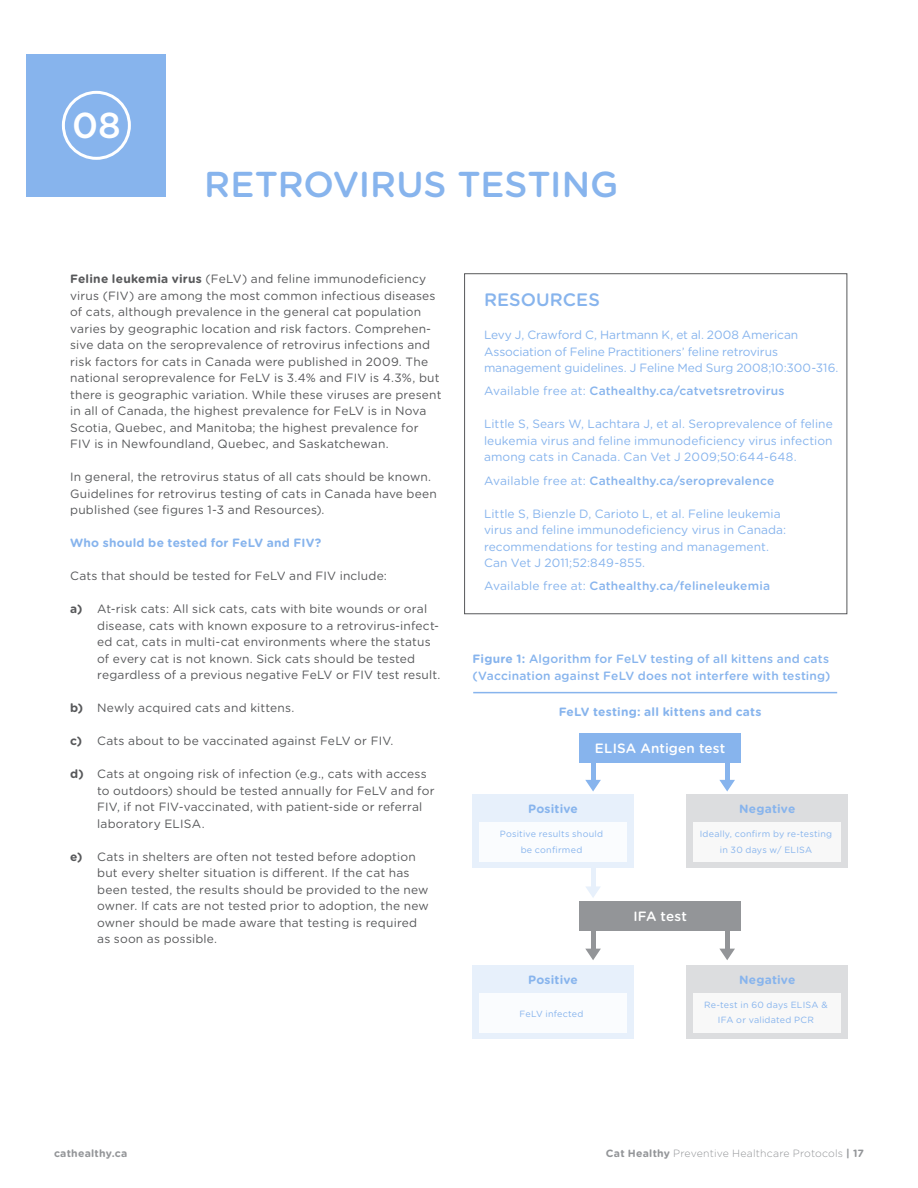
<style>
.page{position:relative;width:918px;height:1188px;background:#fff}
.page>*{position:absolute;margin:0;border:0;box-sizing:border-box;transform-origin:0 0}
.t1{font:500 36px "Gotham Rounded";color:#87b4ed}
.t2{font:500 36px "Gotham Rounded";color:#fff}
.t3{font:500 18px "Gotham Rounded";letter-spacing:.005em;color:#87b4ed}
.t4{font:500 13.5px "Gotham Rounded";letter-spacing:.01em;color:#fff}
.t5{font:12px/16.5px "Gotham Rounded";letter-spacing:.015em;color:#57585a}
.t6{font:12px/16.5px "Gotham Rounded";color:#87b4ed}
.t7{font:500 12px/16.5px "Gotham Rounded";letter-spacing:.015em;color:#87b4ed}
.t8{font:700 12px "Gotham Rounded";letter-spacing:.015em;color:#87b4ed}
.t9{font:300 10.5px "Gotham Rounded";letter-spacing:.01em;color:#939598}
.t10{font:700 10.5px "Gotham Rounded";letter-spacing:.025em;color:#939598}
.t11{font:9px/16.5px "Gotham Rounded";letter-spacing:.025em;color:#87b4ed;text-align:center}
.s1{font-weight:700}
.s2{font-weight:400}
</style>
<div class="page">
<div style="left:464px;top:273px;width:383px;height:341px;border:1px solid #57585a"></div>
<svg style="left:586px;top:886px;width:14px;height:12px"></svg>
<hr style="left:591px;top:836px;width:4px;height:53px;background:#e7f0fb">
<div style="left:580px;top:901px;width:161px;height:29px;background:#939598"></div>
<div style="left:472px;top:795px;width:162px;height:73px;background:#e7f0fb"></div>
<div style="left:472px;top:965px;width:162px;height:74px;background:#e7f0fb"></div>
<div style="left:687px;top:795px;width:161px;height:73px;background:#dcdddf"></div>
<div style="left:687px;top:965px;width:161px;height:74px;background:#dcdddf"></div>
<div style="left:479px;top:822px;width:147px;height:40px;background:#fff"></div>
<div style="left:479px;top:993px;width:147px;height:39px;background:#fff"></div>
<div style="left:694px;top:822px;width:147px;height:40px;background:#f8f8f8"></div>
<div style="left:694px;top:993px;width:147px;height:39px;background:#f8f8f8"></div>
<svg style="left:585px;top:780px;width:16px;height:12px"></svg>
<hr style="left:591px;top:737px;width:4px;height:45px;background:#87b4ed">
<svg style="left:585px;top:949px;width:16px;height:11px"></svg>
<hr style="left:591px;top:906px;width:4px;height:45px;background:#939598">
<svg style="left:719px;top:780px;width:16px;height:12px"></svg>
<hr style="left:725px;top:737px;width:4px;height:45px;background:#87b4ed">
<svg style="left:719px;top:949px;width:16px;height:11px"></svg>
<hr style="left:725px;top:906px;width:4px;height:45px;background:#939598">
<hr style="left:473px;top:692px;width:364px;height:1px;background:#87b4ed">
<div style="left:26px;top:54px;width:140px;height:143px;background:#87b4ed"></div>
<div style="left:62px;top:91px;width:69px;height:69px;border:3px solid #fff;border-radius:50%"></div>
<div style="left:580px;top:733px;width:161px;height:29px;background:#87b4ed"></div>
<p class="t2" style="left:72px;top:100px;width:50px">08</p>
<p class="t1" style="left:204px;top:158px;width:416px">RETROVIRUS TESTING</p>
<p class="t5" style="left:70px;top:270px;width:373px"><span class="s1">Feline leukemia virus</span> (FeLV) and feline immunodeficiency virus (FIV) are among the most common infectious diseases of cats, although prevalence in the general cat population varies by geographic location and risk factors. Comprehen&shy;sive data on the seroprevalence of retrovirus infections and risk factors for cats in Canada were published in 2009. The national seroprevalence for FeLV is 3.4% and FIV is 4.3%, but there is geographic variation. While these viruses are present in all of Canada, the highest prevalence for FeLV is in Nova Scotia, Quebec, and Manitoba; the highest prevalence for FIV is in Newfoundland, Quebec, and Saskatchewan.</p>
<p class="t5" style="left:70px;top:468px;width:368px">In general, the retrovirus status of all cats should be known.<br>Guidelines for retrovirus testing of cats in Canada have been published (see figures 1-3 and Resources).</p>
<p class="t8" style="left:70px;top:534px;width:253px">Who should be tested for FeLV and FIV?</p>
<p class="t5" style="left:70px;top:567px;width:318px">Cats that should be tested for FeLV and FIV include:</p>
<p class="t5" style="left:97px;top:600px;width:345px;text-indent:-27px"><span class="s1">a)</span> At-risk cats: All sick cats, cats with bite wounds or oral disease, cats with known exposure to a retrovirus-infect&shy;ed cat, cats in multi-cat environments where the status of every cat is not known. Sick cats should be tested regardless of a previous negative FeLV or FIV test result.</p>
<p class="t5" style="left:70px;top:699px;width:226px"><span class="s1">b)</span> Newly acquired cats and kittens.</p>
<p class="t5" style="left:70px;top:732px;width:325px"><span class="s1">c)</span> Cats about to be vaccinated against FeLV or FIV.</p>
<p class="t5" style="left:97px;top:765px;width:339px;text-indent:-27px"><span class="s1">d)</span> Cats at ongoing risk of infection (e.g., cats with access to outdoors) should be tested annually for FeLV and for FIV, if not FIV-vaccinated, with patient-side or referral laboratory ELISA.</p>
<p class="t5" style="left:97px;top:848px;width:333px;text-indent:-27px"><span class="s1">e)</span> Cats in shelters are often not tested before adoption but every shelter situation is different. If the cat has been tested, the results should be provided to the new owner. If cats are not tested prior to adoption, the new owner should be made aware that testing is required as soon as possible.</p>
<p class="t3" style="left:484px;top:287px;width:117px">RESOURCES</p>
<p class="t6" style="left:484px;top:326px;width:356px">Levy J, Crawford C, Hartmann K, et al. 2008 American<br>Association of Feline Practitioners’ feline retrovirus management guidelines. J Feline Med Surg 2008;10:300-316.</p>
<p class="t7" style="left:484px;top:382px;width:302px"><span class="s2">Available free at:</span> Cathealthy.ca/catvetsretrovirus</p>
<p class="t6" style="left:484px;top:415px;width:350px;text-align:justify">Little S, Sears W, Lachtara J, et al. Seroprevalence of feline leukemia virus and feline immunodeficiency virus infection among cats in Canada. Can Vet J 2009;50:644-648.</p>
<p class="t7" style="left:484px;top:472px;width:292px"><span class="s2">Available free at:</span> Cathealthy.ca/seroprevalence</p>
<p class="t6" style="left:484px;top:505px;width:304px">Little S, Bienzle D, Carioto L, et al. Feline leukemia virus and feline immunodeficiency virus in Canada: recommendations for testing and management.<br>Can Vet J 2011;52:849-855.</p>
<p class="t7" style="left:484px;top:577px;width:288px"><span class="s2">Available free at:</span> Cathealthy.ca/felineleukemia</p>
<p class="t7" style="left:472px;top:650px;width:360px"><span class="s1">Figure 1:</span> Algorithm for FeLV testing of all kittens and cats (Vaccination against FeLV does not interfere with testing)</p>
<p class="t8" style="left:559px;top:703px;width:204px">FeLV testing: all kittens and cats</p>
<p class="t4" style="left:595px;top:738px;width:132px">ELISA Antigen test</p>
<p class="t8" style="left:528px;top:800px;width:51px">Positive</p>
<p class="t8" style="left:739px;top:800px;width:58px">Negative</p>
<p class="t11" style="left:500px;top:825px;width:105px">Positive results should be confirmed</p>
<p class="t8" style="left:528px;top:971px;width:51px">Positive</p>
<p class="t11" style="left:519px;top:1005px;width:66px">FeLV infected</p>
<p class="t11" style="left:700px;top:825px;width:134px">Ideally, confirm by re-testing in 30 days w/ ELISA</p>
<p class="t4" style="left:633px;top:906px;width:55px">IFA test</p>
<p class="t8" style="left:739px;top:971px;width:58px">Negative</p>
<p class="t11" style="left:704px;top:997px;width:125px;line-height:15px">Re-test in 60 days ELISA &amp;<br>IFA or validated PCR</p>
<p class="t10" style="left:54px;top:1145px;width:75px">cathealthy.ca</p>
<p class="t9" style="left:606px;top:1146px;width:260px"><span class="s1">Cat Healthy</span> Preventive Healthcare Protocols <span class="s1">| 17</span></p>
</div>
